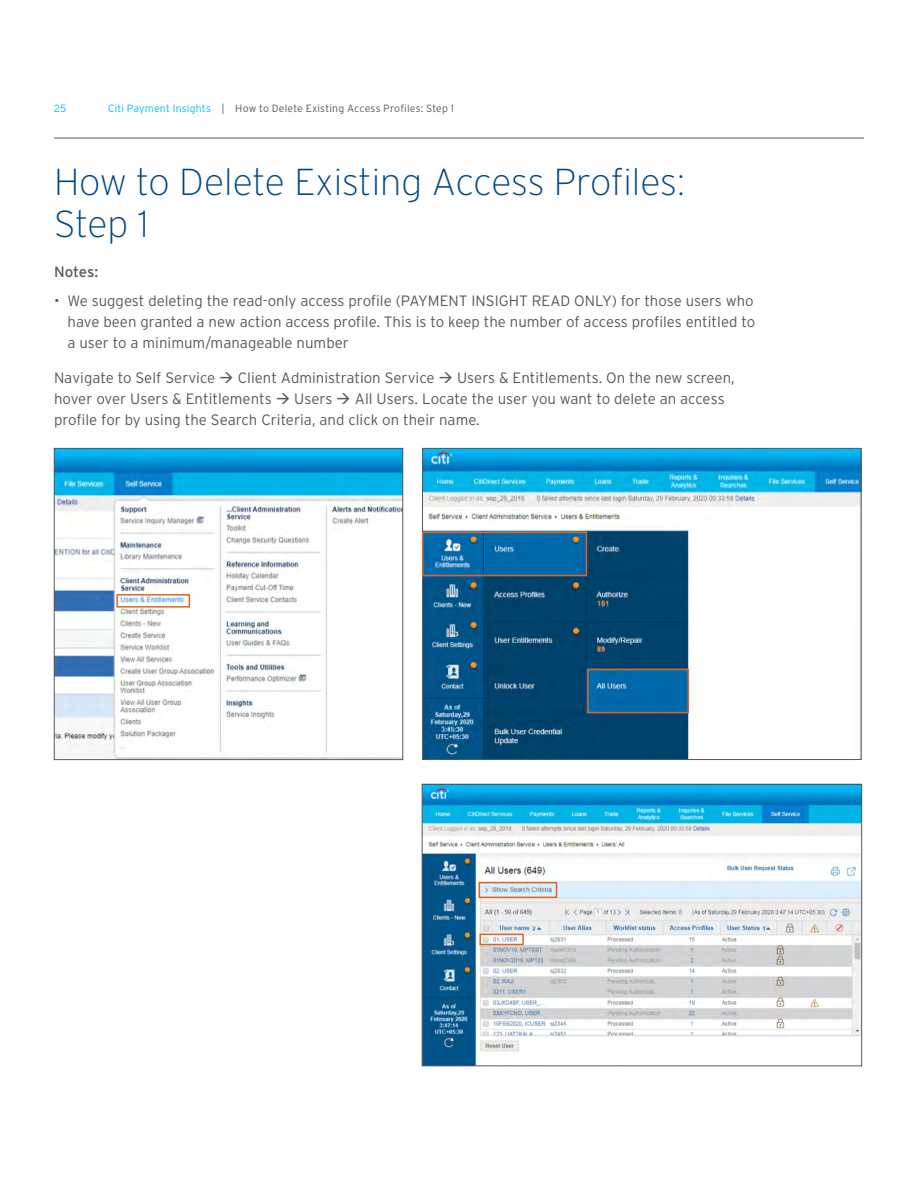
<style>
.page{position:relative;width:918px;height:1188px;background:#fff}
.page>*{position:absolute;margin:0;border:0;box-sizing:border-box;transform-origin:0 0}
.Section_Head{font:200 37.5px/42px "Interstate";letter-spacing:-.005em;color:#004785}
.Main_Text{font:300 15px/21px "Interstate Pl";color:#58595b}
.t1{font:300 15px/21px "Interstate";color:#58595b;text-align:justify}
.Subhead{font:15px "Interstate";letter-spacing:-.005em;color:#58595b}
.t2{font:300 10.5px "Interstate";letter-spacing:.015em;color:#58595b}
.t3{font:300 10.5px "Interstate";color:#00bdf2}
.s1{color:#00bdf2}
</style>
<div class="page">
<hr style="left:54px;top:138px;width:810px;height:1px;background:#58595b">
<img style="left:56px;top:450px;width:345px;height:308px">
<div style="left:54px;top:448px;width:349px;height:312px;border:1px solid #58595b"></div>
<img style="left:424px;top:450px;width:435px;height:308px">
<div style="left:422px;top:448px;width:439px;height:312px;border:1px solid #58595b"></div>
<img style="left:424px;top:786px;width:436px;height:278px">
<div style="left:422px;top:784px;width:440px;height:282px;border:1px solid #58595b"></div>
<div style="left:116px;top:594px;width:74px;height:14px;border:2px solid #e2641f"></div>
<div style="left:587px;top:669px;width:102px;height:44px;border:2px solid #e2641f"></div>
<div style="left:422px;top:532px;width:165px;height:44px;border:2px solid #e2641f"></div>
<div style="left:478px;top:882px;width:79px;height:16px;border:2px solid #e2641f"></div>
<div style="left:479px;top:934px;width:45px;height:11px;border:2px solid #e2641f"></div>
<p class="t3" style="left:54px;top:102px;width:14px">25</p>
<p class="t2" style="left:108px;top:102px;width:348px"><span class="s1">Citi Payment Insights</span> | How to Delete Existing Access Profiles: Step 1</p>
<p class="Section_Head" style="left:54px;top:161px;width:633px">How to Delete Existing Access Profiles:<br>Step 1</p>
<p class="Subhead" style="left:54px;top:263px;width:46px">Notes:</p>
<p class="t1" style="left:68px;top:290px;width:689px;text-indent:-14px">• We suggest deleting the read-only access profile (PAYMENT INSIGHT READ ONLY) for those users who have been granted a new action access profile. This is to keep the number of access profiles entitled to a user to a minimum/manageable number</p>
<p class="Main_Text" style="left:54px;top:367px;width:682px">Navigate to Self Service → Client Administration Service → Users &amp; Entitlements. On the new screen, hover over Users &amp; Entitlements → Users → All Users. Locate the user you want to delete an access profile for by using the Search Criteria, and click on their name.</p>
</div>
